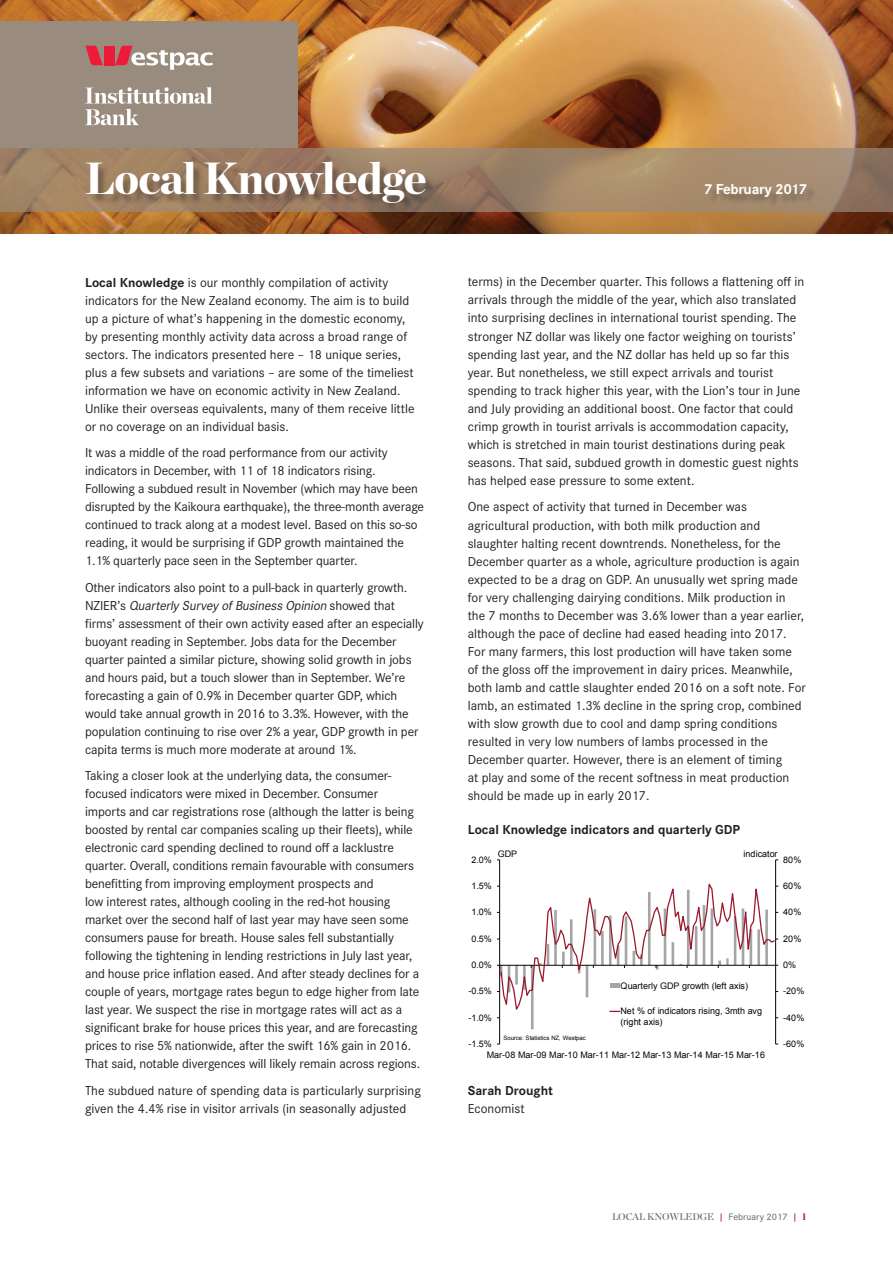
<style>
.page{position:relative;width:893px;height:1263px;background:#fff}
.page>*{position:absolute;margin:0;border:0;box-sizing:border-box;transform-origin:0 0}
.t1{font:900 45px "Chronicle Display";letter-spacing:-.02em;color:#fff}
.t2{font:700 15px "Corporate S";letter-spacing:-.02em;color:#fff}
.t3{font:13.5px/18px "Corporate S";letter-spacing:-.005em;color:#231f20}
.t4{font:700 13.5px "Corporate S";color:#231f20}
.t5{font:9.75px "Chronicle Display Semi";color:#6c6d70}
.t6{font:9px/10.4px "Arial";color:#040503}
.t7{font:6px "Arial";color:#040503}
.s1{font-weight:700}
.s2{font-style:italic}
.s3{font-family:"Corporate S";font-weight:500;color:#b50536}
.s4{font-family:"Corporate S";font-weight:500}
.s5{font-family:"Chronicle Display";font-weight:700;color:#b50536}
</style>
<div class="page">
<img style="left:0;top:0;width:893px;height:234px">
<div style="left:0;top:21px;width:298px;height:127px;background:#998b7d"></div>
<svg style="left:85px;top:87px;width:128px;height:38px"></svg>
<svg style="left:85px;top:46px;width:18px;height:19px"></svg>
<div style="left:104px;top:46px;width:10px;height:19px;background:#ed1a3a"></div>
<svg style="left:115px;top:46px;width:98px;height:24px"></svg>
<hr style="left:531px;top:965px;width:3px;height:64px;background:#a6a5a5">
<hr style="left:775px;top:860px;width:1px;height:184px;background:#040503">
<hr style="left:499px;top:860px;width:1px;height:184px;background:#040503">
<svg style="left:497px;top:877px;width:281px;height:141px"></svg>
<svg style="left:0;top:148px;width:893px;height:64px"></svg>
<div style="left:88px;top:164px;width:729px;height:50px;background:#231f20;opacity:.35"></div>
<h1 class="t1" style="left:85px;top:151px;width:343px">Local Knowledge</h1>
<p class="t3" style="left:85px;top:273px;width:331px"><span class="s1">Local Knowledge</span> is our monthly compilation of activity indicators for the New Zealand economy. The aim is to build up a picture of what’s happening in the domestic economy, by presenting monthly activity data across a broad range of sectors. The indicators presented here – 18 unique series, plus a few subsets and variations – are some of the timeliest information we have on economic activity in New Zealand.<br>Unlike their overseas equivalents, many of them receive little or no coverage on an individual basis.</p>
<p class="t3" style="left:85px;top:444px;width:341px">It was a middle of the road performance from our activity indicators in December, with 11 of 18 indicators rising.<br>Following a subdued result in November (which may have been disrupted by the Kaikoura earthquake), the three-month average continued to track along at a modest level. Based on this so-so reading, it would be surprising if GDP growth maintained the 1.1% quarterly pace seen in the September quarter.</p>
<p class="t3" style="left:85px;top:578px;width:340px">Other indicators also point to a pull-back in quarterly growth.<br>N Z I E R ’ s <span class="s2">Quarterly Survey ofBusiness Opinion</span> s h o w e d t h a t firms’ assessment of their own activity eased after an especially buoyant reading in September. Jobs data for the December quarter painted a similar picture, showing solid growth in jobs and hours paid, but a touch slower than in September. We’re forecasting a gain of 0.9% in December quarter GDP, which would take annual growth in 2016 to 3.3%. However, with the population continuing to rise over 2% a year, GDP growth in per capita terms is much more moderate at around 1%.</p>
<p class="t3" style="left:85px;top:767px;width:337px">Taking a closer look at the underlying data, the consumer&shy;focused indicators were mixed in December. Consumer imports and car registrations rose (although the latter is being boosted by rental car companies scaling up their fleets), while electronic card spending declined to round off a lacklustre quarter. Overall, conditions remain favourable with consumers benefitting from improving employment prospects and<br>low interest rates, although cooling in the red-hot housing market over the second half of last year may have seen some consumers pause for breath. House sales fell substantially following the tightening in lending restrictions in July last year, and house price inflation eased. And after steady declines for a couple of years, mortgage rates begun to edge higher from late last year. We suspect the rise in mortgage rates will act as a significant brake for house prices this year, and are forecasting prices to rise 5% nationwide, after the swift 16% gain in 2016.<br>That said, notable divergences will likely remain across regions.</p>
<p class="t3" style="left:85px;top:1081px;width:337px">The subdued nature of spending data is particularly surprising given the 4.4% rise in visitor arrivals (in seasonally adjusted</p>
<p class="t2" style="left:704px;top:181px;width:105px">7 February 2017</p>
<p class="t3" style="left:468px;top:273px;width:338px">terms) in the December quarter. This follows a flattening off in arrivals through the middle of the year, which also translated into surprising declines in international tourist spending. The stronger NZ dollar was likely one factor weighing on tourists’ spending last year, and the NZ dollar has held up so far this year. But nonetheless, we still expect arrivals and tourist spending to track higher this year, with the Lion’s tour in June and July providing an additional boost. One factor that could crimp growth in tourist arrivals is accommodation capacity, which is stretched in main tourist destinations during peak seasons. That said, subdued growth in domestic guest nights has helped ease pressure to some extent.</p>
<p class="t3" style="left:468px;top:498px;width:340px">One aspect of activity that turned in December was agricultural production, with both milk production and slaughter halting recent downtrends. Nonetheless, for the December quarter as a whole, agriculture production is again expected to be a drag on GDP. An unusually wet spring made for very challenging dairying conditions. Milk production in the 7 months to December was 3.6% lower than a year earlier, although the pace of decline had eased heading into 2017.<br>For many farmers, this lost production will have taken some of the gloss off the improvement in dairy prices. Meanwhile, both lamb and cattle slaughter ended 2016 on a soft note. For lamb, an estimated 1.3% decline in the spring crop, combined with slow growth due to cool and damp spring conditions resulted in very low numbers of lambs processed in the December quarter. However, there is an element of timing<br>at play and some of the recent softness in meat production should be made up in early 2017.</p>
<p class="t4" style="left:468px;top:821px;width:274px">Local Knowledge indicators and quarterly GDP</p>
<p class="t6" style="left:498px;top:848px;width:21px">GDP</p>
<p class="t6" style="left:743px;top:849px;width:36px">indicator</p>
<p class="t6" style="left:471px;top:854px;width:22px">2.0%</p>
<p class="t6" style="left:783px;top:854px;width:20px">80%</p>
<p class="t6" style="left:471px;top:881px;width:22px">1.5%</p>
<p class="t6" style="left:783px;top:881px;width:20px">60%</p>
<p class="t6" style="left:471px;top:907px;width:22px">1.0%</p>
<p class="t6" style="left:783px;top:907px;width:20px">40%</p>
<p class="t6" style="left:471px;top:933px;width:22px">0.5%</p>
<p class="t6" style="left:783px;top:933px;width:20px">20%</p>
<p class="t6" style="left:471px;top:960px;width:22px">0.0%</p>
<p class="t6" style="left:783px;top:960px;width:14px">0%</p>
<p class="t6" style="left:468px;top:986px;width:25px">-0.5%</p>
<p class="t6" style="left:468px;top:1012px;width:25px">-1.0%</p>
<p class="t6" style="left:621px;top:980px;width:129px">Quarterly GDP growth (left axis)</p>
<p class="t6" style="left:621px;top:1006px;width:143px">Net % of indicators rising, 3mth avg (right axis)</p>
<p class="t6" style="left:783px;top:986px;width:23px">-20%</p>
<p class="t6" style="left:783px;top:1012px;width:23px">-40%</p>
<p class="t6" style="left:468px;top:1039px;width:25px">-1.5%</p>
<p class="t7" style="left:503px;top:1034px;width:84px">Source: Statistics NZ, Westpac</p>
<p class="t6" style="left:783px;top:1039px;width:23px">-60%</p>
<p class="t6" style="left:487px;top:1049px;width:280px">Mar-08 Mar-09 Mar-10 Mar-11 Mar-12 Mar-13 Mar-14 Mar-15 Mar-16</p>
<p class="t4" style="left:468px;top:1082px;width:87px">Sarah Drought</p>
<p class="t3" style="left:468px;top:1099px;width:58px">Economist</p>
<p class="t5" style="left:612px;top:1211px;width:196px">LOCAL KNOWLEDGE <span class="s3">|</span> <span class="s4">February 2017</span> <span class="s3">|</span> <span class="s5">1</span></p>
</div>
